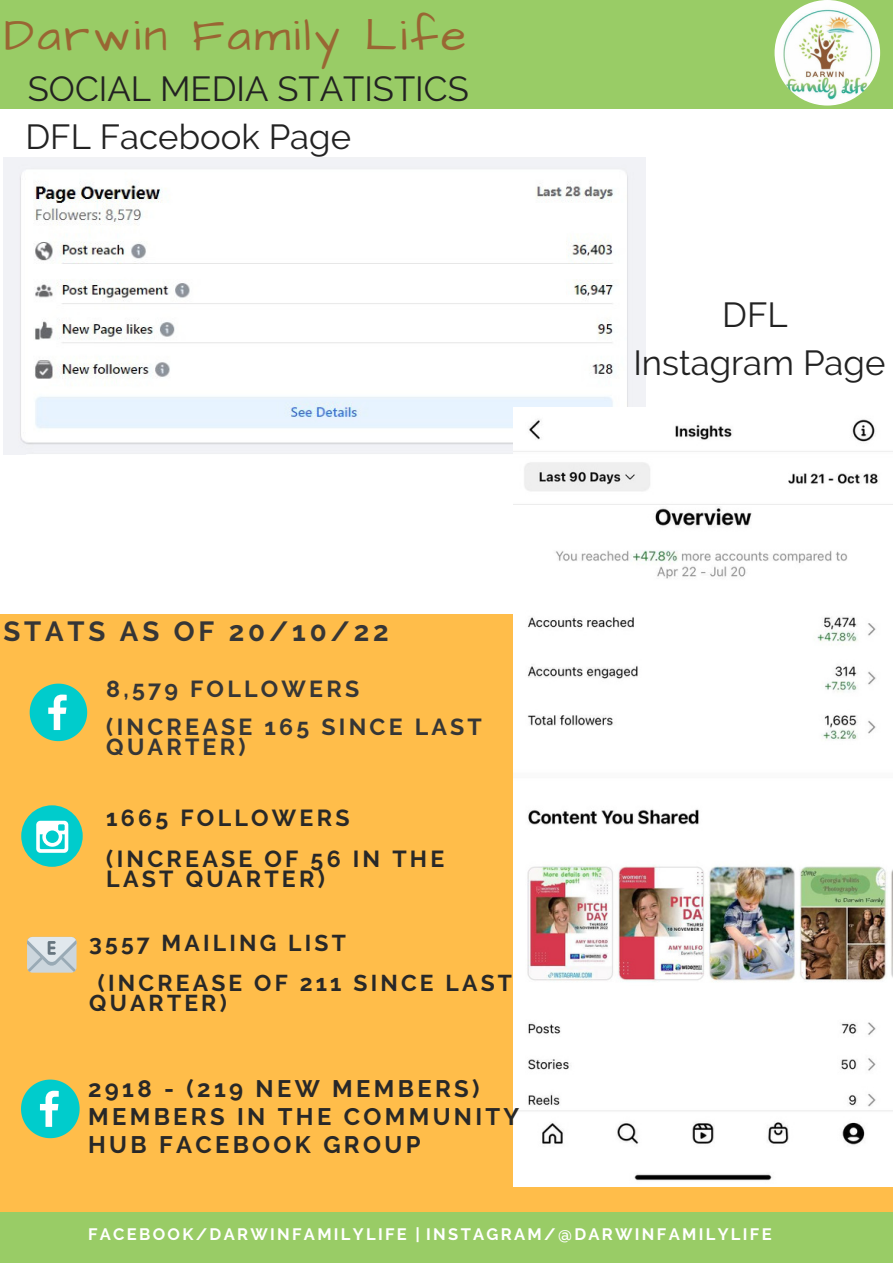
<style>
.page{position:relative;width:893px;height:1264px;background:#fff}
.page>*{position:absolute;margin:0;border:0;box-sizing:border-box;transform-origin:0 0}
.t1{font:46.35px "Architects Daughter";letter-spacing:.07em;color:#963}
.t2{font:34.65px/48.3px "Raleway";color:#222;text-align:center}
.t3{font:700 27.6px "Raleway";letter-spacing:.14em;color:#363636}
.t4{font:700 23.85px/28px "Raleway";letter-spacing:.14em;color:#282828}
.t5{font:700 23.1px/38.2px "Raleway";letter-spacing:.14em;color:#363636}
.t6{font:700 23.1px/40.5px "Raleway";letter-spacing:.14em;color:#282828}
.t7{font:700 22.8px/39.9px "Raleway";letter-spacing:.14em;color:#282828}
.t8{font:700 16.5px "Raleway";letter-spacing:.14em;color:#fff}
</style>
<div class="page">
<div style="left:0;top:0;width:892px;height:109px;background:#9c6"></div>
<div style="left:0;top:614px;width:892px;height:598px;background:#ffbd4a"></div>
<svg style="left:30px;top:683px;width:57px;height:58px"></svg>
<div style="left:21px;top:805px;width:62px;height:61px;background:#0cc;border-radius:50%"></div>
<svg style="left:36px;top:820px;width:32px;height:32px"></svg>
<div style="left:0;top:1212px;width:892px;height:50px;background:#9c6"></div>
<img style="left:774px;top:0;width:106px;height:105px;border-radius:50%">
<svg style="left:21px;top:1079px;width:59px;height:59px"></svg>
<div style="left:27px;top:936px;width:49px;height:36px;background:#ccd6dd;border-radius:5px"></div>
<svg style="left:27px;top:936px;width:49px;height:35px"></svg>
<img style="left:3px;top:157px;width:642px;height:297px">
<img style="left:514px;top:408px;width:378px;height:778px">
<h1 class="t1" style="left:4px;top:4px;width:463px">Darwin Family Life</h1>
<h2 class="t2" style="left:28px;top:64px;width:442px">SOCIAL MEDIA STATISTICS</h2>
<h2 class="t2" style="left:25px;top:112px;width:327px">DFL Facebook Page</h2>
<p class="t3" style="left:3px;top:615px;width:387px">STATS AS OF 20/10/22</p>
<p class="t5" style="left:106px;top:670px;width:377px">8,579 FOLLOWERS (INCREASE 165 SINCE LAST</p>
<p class="t5" style="left:106px;top:727px;width:141px">QUARTER)</p>
<p class="t6" style="left:106px;top:798px;width:339px">1665 FOLLOWERS (INCREASE OF 56 IN THE</p>
<p class="t6" style="left:106px;top:858px;width:220px">LAST QUARTER)</p>
<p class="t7" style="left:98px;top:923px;width:415px;text-indent:-9px">3557 MAILING LIST<br>(INCREASE OF 211 SINCE LAST</p>
<p class="t7" style="left:89px;top:983px;width:139px">QUARTER)</p>
<p class="t4" style="left:88px;top:1074px;width:433px">2918 - (219 NEW MEMBERS)<br>MEMBERS IN THE COMMUNITY<br>HUB FACEBOOK GROUP</p>
<h2 class="t2" style="left:633px;top:290px;width:253px">DFL<br>Instagram Page</h2>
<p class="t8" style="left:88px;top:1225px;width:685px">FACEBOOK/DARWINFAMILYLIFE | INSTAGRAM/@DARWINFAMILYLIFE</p>
</div>
